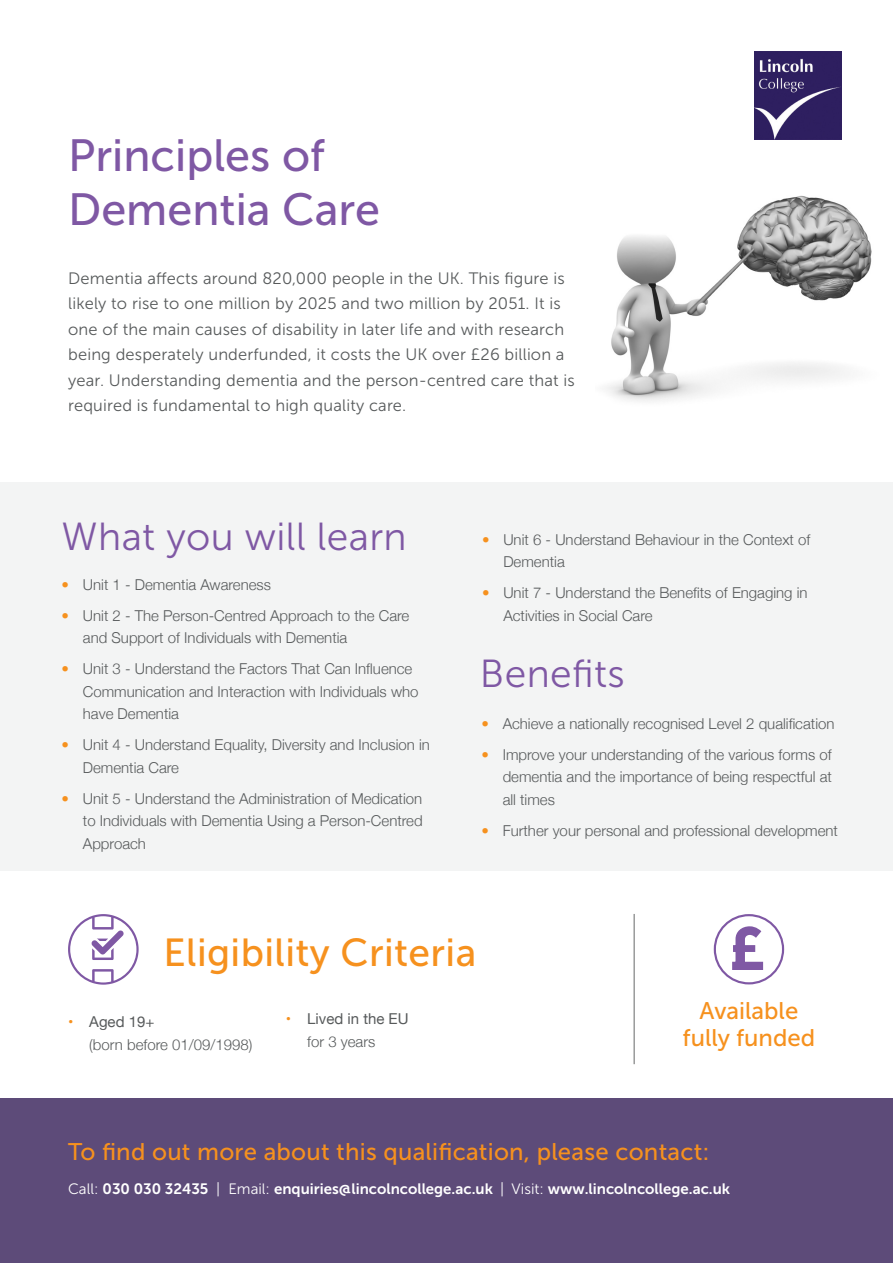
<style>
.page{position:relative;width:893px;height:1263px;background:#fff}
.page>*{position:absolute;margin:0;border:0;box-sizing:border-box;transform-origin:0 0}
.t1{font:45px "Museo Sans 500";color:#7f58a4}
.t2{font:39px "Museo Sans 300";letter-spacing:.01em;color:#7f58a4}
.t3{font:39px "Museo Sans 500";letter-spacing:.01em;color:#f6911e}
.t4{font:24px/27px "Museo Sans 500";letter-spacing:.01em;color:#f6911e;text-align:center}
.Intro{font:16.5px/25.5px "Museo Sans 300";letter-spacing:.01em;color:#575a5b}
.t5{font:300 15px/22.5px "Helvetica Neue";color:#575a5b}
.t6{font:15px "Museo Sans 700";color:#fff}
.t7{font:15px/22.5px "Helvetica Neue";color:#575a5b}
.s1{color:#f6911e}
.s2{font-weight:400;color:#f6911e}
.s3{font-weight:400}
.s4{font-weight:300}
.s5{font-family:"Museo Sans 300"}
</style>
<div class="page">
<div style="left:0;top:1098px;width:893px;height:165px;background:#5d4b79"></div>
<img style="left:754px;top:51px;width:88px;height:88px">
<hr style="left:634px;top:914px;width:1px;height:150px;background:#666969">
<svg style="left:68px;top:914px;width:71px;height:71px"></svg>
<svg style="left:714px;top:914px;width:70px;height:70px"></svg>
<div style="left:0;top:482px;width:893px;height:388px;background:#f3f4f4"></div>
<img style="left:606px;top:195px;width:266px;height:207px">
<h1 class="t1" style="left:68px;top:131px;width:259px">Principles of</h1>
<h1 class="t1" style="left:68px;top:185px;width:314px">Dementia Care</h1>
<p class="Intro" style="left:68px;top:265px;width:508px">Dementia affects around 820,000 people in the UK. This figure is likely to rise to one million by 2025 and two million by 2051. It is one of the main causes of disability in later life and with research being desperately underfunded, it costs the UK over £26 billion a year. Understanding dementia and the person-centred care that is required is fundamental to high quality care.</p>
<h3 class="t2" style="left:62px;top:515px;width:347px">What you will learn</h3>
<p class="t5" style="left:62px;top:572px;width:211px"><span class="s1">•</span> Unit 1 - Dementia Awareness</p>
<p class="t5" style="left:83px;top:603px;width:328px;text-indent:-21px"><span class="s1">•</span> Unit 2 - The Person-Centred Approach to the Care and Support of Individuals with Dementia</p>
<p class="t5" style="left:83px;top:657px;width:337px;text-indent:-21px"><span class="s1">•</span> Unit 3 - Understand the Factors That Can Influence<br>Communication and Interaction with Individuals who have Dementia</p>
<p class="t5" style="left:83px;top:733px;width:348px;text-indent:-21px"><span class="s1">•</span> Unit 4 - Understand Equality, Diversity and Inclusion in<br>Dementia Care</p>
<p class="t5" style="left:83px;top:786px;width:341px;text-align:justify;text-indent:-21px"><span class="s1">•</span> Unit 5 - Understand the Administration of Medication to Individuals with Dementia Using a Person-Centred Approach</p>
<p class="t5" style="left:503px;top:527px;width:308px;text-indent:-21px"><span class="s1">•</span> Unit 6 - Understand Behaviour in the Context of<br>Dementia</p>
<p class="t5" style="left:503px;top:580px;width:306px;text-indent:-21px"><span class="s1">•</span> Unit 7 - Understand the Benefits of Engaging in<br>Activities in Social Care</p>
<h3 class="t2" style="left:480px;top:652px;width:146px">Benefits</h3>
<p class="t5" style="left:481px;top:711px;width:355px"><span class="s1">•</span> Achieve a nationally recognised Level 2 qualification</p>
<p class="t5" style="left:503px;top:742px;width:331px;text-align:justify;text-indent:-21px"><span class="s1">•</span> Improve your understanding of the various forms of dementia and the importance of being respectful at all times</p>
<p class="t5" style="left:481px;top:818px;width:358px"><span class="s1">•</span> Further your personal and professional development</p>
<h2 class="t3" style="left:164px;top:931px;width:314px">Eligibility Criteria</h2>
<p class="t5" style="left:89px;top:1009px;width:165px;text-indent:-21px"><span class="s2">•</span> <span class="s3">Aged 19+<br></span>(born before 01/09/1998)</p>
<p class="t7" style="left:307px;top:1008px;width:103px;text-indent:-21px"><span class="s1">•</span> Lived in the EU <span class="s4">for 3 years</span></p>
<h3 class="t4" style="left:683px;top:998px;width:134px">Available fully funded</h3>
<h3 class="t4" style="left:68px;top:1138px;width:643px">To find out more about this qualification, please contact:</h3>
<p class="t6" style="left:68px;top:1180px;width:664px"><span class="s5">Call:</span> 030 030 32435 <span class="s5">| Email:</span> enquiries@lincolncollege.ac.uk <span class="s5">| Visit:</span> www.lincolncollege.ac.uk</p>
</div>
